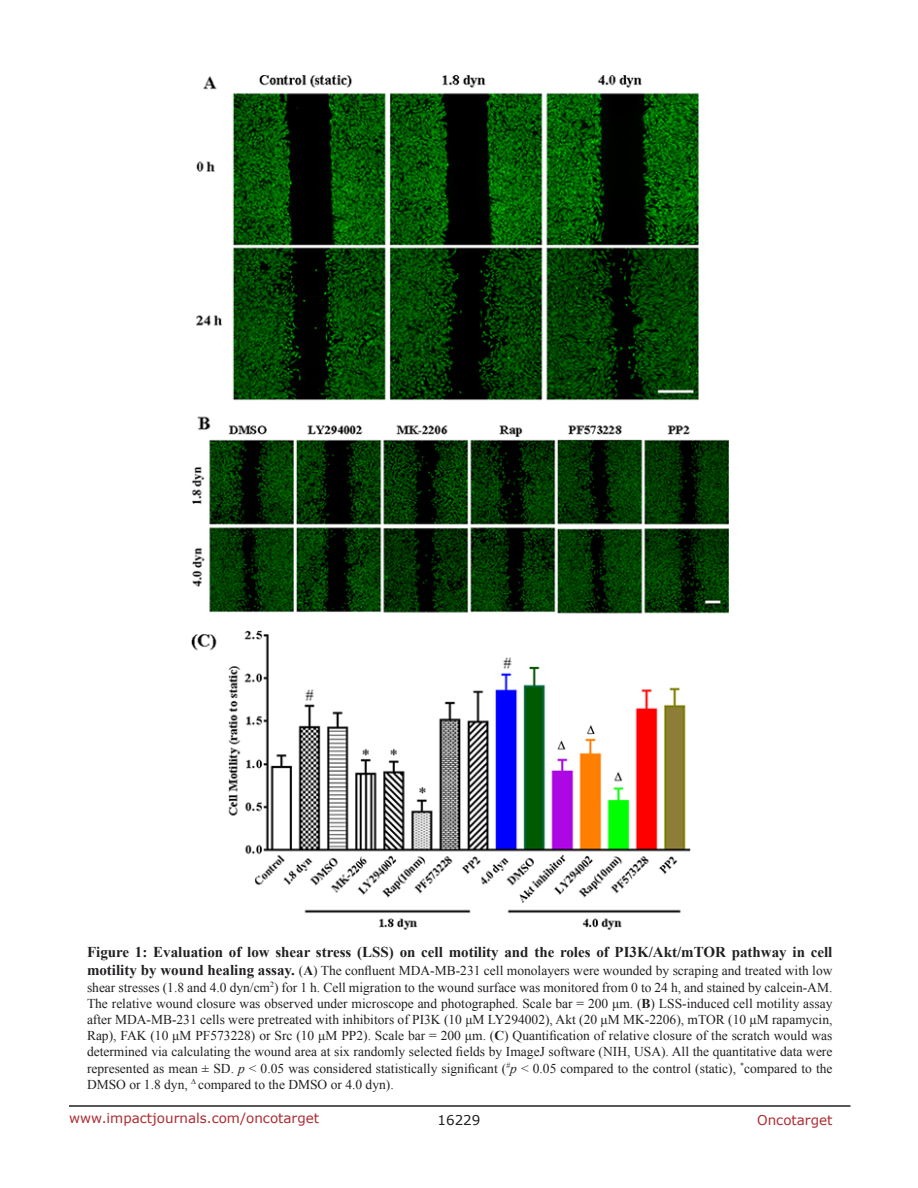
<style>
.page{position:relative;width:918px;height:1188px;background:#fff}
.page>*{position:absolute;margin:0;border:0;box-sizing:border-box;transform-origin:0 0}
.FigureText{font:700 15px "Times New Roman";color:#221f22}
.FigureText-2{font:13.5px/16.2px "Times New Roman";color:#221f22;text-align:justify}
.t1{font:13.5px "Verdana";color:#ac2b31}
.t2{font:13.5px "Verdana";color:#221f22}
.s1{font-weight:700;font-size:15px}
.s2{font-weight:700}
.s3{font-style:italic}
</style>
<div class="page">
<hr style="left:69px;top:1105px;width:781px;height:2px;background:#231f20">
<img style="left:191px;top:76px;width:537px;height:853px">
<p class="FigureText" style="left:87px;top:942px;width:747px">Figure 1: Evaluation of low shear stress (LSS) on cell motility and the roles of PI3K/Akt/mTOR pathway in cell</p>
<p class="FigureText-2" style="left:87px;top:963px;width:747px"><span class="s1">motility by wound healing assay.</span> (<span class="s2">A</span>) The confluent MDA-MB-231 cell monolayers were wounded by scraping and treated with low shear stresses (1.8 and 4.0 dyn/cm<sup>2</sup>) for 1 h. Cell migration to the wound surface was monitored from 0 to 24 h, and stained by calcein-AM.<br>The relative wound closure was observed under microscope and photographed. Scale bar = 200 μm. (<span class="s2">B</span>) LSS-induced cell motility assay after MDA-MB-231 cells were pretreated with inhibitors of PI3K (10 μM LY294002), Akt (20 μM MK-2206), mTOR (10 μM rapamycin, Rap), FAK (10 μM PF573228) or Src (10 μM PP2). Scale bar = 200 μm. (<span class="s2">C</span>) Quantification of relative closure of the scratch would was determined via calculating the wound area at six randomly selected fields by ImageJ software (NIH, USA). All the quantitative data were represented as mean ± SD. <span class="s3">p</span> &lt; 0.05 was considered statistically significant (<sup>#</sup><span class="s3">p</span> &lt; 0.05 compared to the control (static), <sup>*</sup>compared to the DMSO or 1.8 dyn, <sup>∆</sup> compared to the DMSO or 4.0 dyn).</p>
<p class="t1" style="left:69px;top:1109px;width:252px">www.impactjournals.com/oncotarget</p>
<p class="t2" style="left:438px;top:1111px;width:44px">16229</p>
<p class="t1" style="left:757px;top:1111px;width:77px">Oncotarget</p>
</div>
